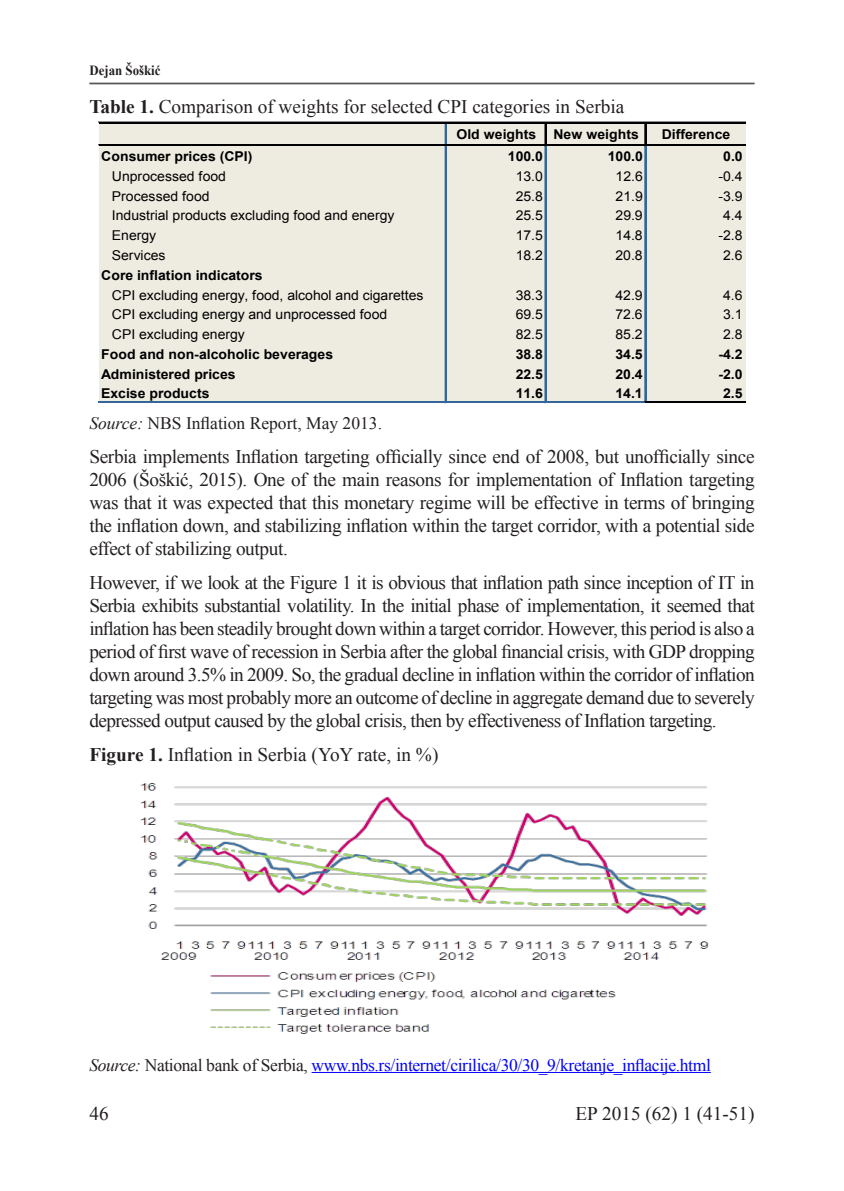
<style>
.page{position:relative;width:844px;height:1191px;background:#fff}
.page>*{position:absolute;margin:0;border:0;box-sizing:border-box;transform-origin:0 0}
.t1{font:19.25px/23.1px "Times New Roman";letter-spacing:-.02em;color:#231f20;text-align:justify}
.t2{font:19.25px "Times New Roman";color:#231f20}
.t3{font:17.5px "Times New Roman";letter-spacing:-.02em;color:#00f}
.t4{font:17.5px "Times New Roman";color:#231f20}
.t5{font:700 14px "Times New Roman";color:#231f20;scale:.92 1}
.t6{font:13.47px/19.8px "Arial";color:#000}
.t7{font:700 13.47px "Arial";color:#000}
.s1{font-weight:700}
.s2{font-style:italic}
.s3{font-style:italic;color:#231f20}
.s4{color:#231f20}
</style>
<div class="page">
<hr style="left:89px;top:83px;width:665px;height:1px;background:#57585a">
<hr style="left:311px;top:1072px;width:399px;height:1px;background:#00f">
<div style="left:99px;top:123px;width:646px;height:279px;background:#eeece1"></div>
<svg style="left:444px;top:123px;width:2px;height:21px"></svg>
<svg style="left:544px;top:123px;width:2px;height:21px"></svg>
<hr style="left:644px;top:123px;width:2px;height:23px;background:#000">
<hr style="left:99px;top:401px;width:545px;height:2px;background:#369">
<hr style="left:444px;top:146px;width:1px;height:257px;background:#369">
<hr style="left:445px;top:146px;width:1px;height:257px;background:#369">
<hr style="left:544px;top:146px;width:1px;height:257px;background:#369">
<hr style="left:545px;top:146px;width:1px;height:257px;background:#369">
<hr style="left:644px;top:146px;width:2px;height:255px;background:#369">
<hr style="left:99px;top:122px;width:646px;height:1px;background:#000">
<hr style="left:99px;top:144px;width:646px;height:1px;background:#000">
<hr style="left:99px;top:145px;width:646px;height:1px;background:#000">
<hr style="left:644px;top:401px;width:101px;height:2px;background:#000">
<img style="left:140px;top:783px;width:569px;height:251px">
<p class="t5" style="left:89px;top:60px;width:79px">Dejan Šoškić</p>
<p class="t2" style="left:89px;top:93px;width:536px"><span class="s1">Table 1.</span> Comparison of weights for selected CPI categories in Serbia</p>
<p class="t7" style="left:456px;top:125px;width:81px">Old weights</p>
<p class="t7" style="left:553px;top:125px;width:87px">New weights</p>
<p class="t7" style="left:661px;top:125px;width:70px">Difference</p>
<p class="t7" style="left:101px;top:148px;width:152px">Consumer prices (CPI)</p>
<p class="t7" style="left:508px;top:148px;width:36px">100.0</p>
<p class="t7" style="left:607px;top:148px;width:36px">100.0</p>
<p class="t7" style="left:723px;top:148px;width:21px">0.0</p>
<p class="t6" style="left:112px;top:166px;width:115px">Unprocessed food</p>
<p class="t6" style="left:515px;top:166px;width:29px">13.0</p>
<p class="t6" style="left:615px;top:166px;width:29px">12.6</p>
<p class="t6" style="left:718px;top:166px;width:26px">-0.4</p>
<p class="t6" style="left:112px;top:186px;width:99px">Processed food</p>
<p class="t6" style="left:515px;top:186px;width:29px">25.8</p>
<p class="t6" style="left:615px;top:186px;width:29px">21.9</p>
<p class="t6" style="left:718px;top:186px;width:26px">-3.9</p>
<p class="t6" style="left:112px;top:206px;width:284px">Industrial products excluding food and energy</p>
<p class="t6" style="left:515px;top:206px;width:29px">25.5</p>
<p class="t6" style="left:615px;top:206px;width:29px">29.9</p>
<p class="t6" style="left:723px;top:206px;width:21px">4.4</p>
<p class="t6" style="left:112px;top:226px;width:46px">Energy</p>
<p class="t6" style="left:515px;top:226px;width:29px">17.5</p>
<p class="t6" style="left:615px;top:226px;width:29px">14.8</p>
<p class="t6" style="left:718px;top:226px;width:26px">-2.8</p>
<p class="t6" style="left:112px;top:245px;width:55px">Services</p>
<p class="t6" style="left:515px;top:245px;width:29px">18.2</p>
<p class="t6" style="left:615px;top:245px;width:29px">20.8</p>
<p class="t6" style="left:723px;top:245px;width:21px">2.6</p>
<p class="t6" style="left:112px;top:265px;width:313px;text-indent:-11px"><span class="s1">Core inflation indicators<br></span>CPI excluding energy, food, alcohol and cigarettes</p>
<p class="t6" style="left:515px;top:285px;width:29px">38.3</p>
<p class="t6" style="left:615px;top:285px;width:29px">42.9</p>
<p class="t6" style="left:723px;top:285px;width:21px">4.6</p>
<p class="t6" style="left:112px;top:305px;width:277px">CPI excluding energy and unprocessed food</p>
<p class="t6" style="left:515px;top:305px;width:29px">69.5</p>
<p class="t6" style="left:615px;top:305px;width:29px">72.6</p>
<p class="t6" style="left:723px;top:305px;width:21px">3.1</p>
<p class="t6" style="left:112px;top:324px;width:134px">CPI excluding energy</p>
<p class="t6" style="left:515px;top:324px;width:29px">82.5</p>
<p class="t6" style="left:615px;top:324px;width:29px">85.2</p>
<p class="t6" style="left:723px;top:324px;width:21px">2.8</p>
<p class="t7" style="left:101px;top:345px;width:233px">Food and non-alcoholic beverages</p>
<p class="t7" style="left:515px;top:345px;width:29px">38.8</p>
<p class="t7" style="left:615px;top:345px;width:29px">34.5</p>
<p class="t7" style="left:718px;top:345px;width:26px">-4.2</p>
<p class="t7" style="left:101px;top:365px;width:136px">Administered prices</p>
<p class="t7" style="left:515px;top:365px;width:29px">22.5</p>
<p class="t7" style="left:615px;top:365px;width:29px">20.4</p>
<p class="t7" style="left:718px;top:365px;width:26px">-2.0</p>
<p class="t7" style="left:101px;top:385px;width:110px">Excise products</p>
<p class="t7" style="left:515px;top:385px;width:29px">11.6</p>
<p class="t7" style="left:615px;top:385px;width:29px">14.1</p>
<p class="t7" style="left:723px;top:385px;width:21px">2.5</p>
<p class="t4" style="left:89px;top:411px;width:294px"><span class="s2">Source:</span> NBS Inflation Report, May 2013.</p>
<p class="t1" style="left:89px;top:444px;width:666px">Serbia implements Inflation targeting officially since end of 2008, but unofficially since 2006 (Šoškić, 2015). One of the main reasons for implementation of Inflation targeting was that it was expected that this monetary regime will be effective in terms of bringing the inflation down, and stabilizing inflation within the target corridor, with a potential side effect of stabilizing output.</p>
<p class="t1" style="left:89px;top:570px;width:666px">However, if we look at the Figure 1 it is obvious that inflation path since inception of IT in Serbia exhibits substantial volatility. In the initial phase of implementation, it seemed that inflation has been steadily brought down within a target corridor. However, this period is also a period of first wave of recession in Serbia after the global financial crisis, with GDP dropping down around 3.5% in 2009. So, the gradual decline in inflation within the corridor of inflation targeting was most probably more an outcome of decline in aggregate demand due to severely depressed output caused by the global crisis, then by effectiveness of Inflation targeting.</p>
<p class="t2" style="left:89px;top:741px;width:350px"><span class="s1">Figure 1.</span> Inflation in Serbia (YoY rate, in %)</p>
<p class="t3" style="left:89px;top:1053px;width:623px"><span class="s3">Source:</span> <span class="s4">National bank of Serbia,</span> www.nbs.rs/internet/cirilica/30/30_9/kretanje_inflacije.html</p>
<p class="t1" style="left:90px;top:1102px;width:21px">46</p>
<p class="t2" style="left:575px;top:1101px;width:180px">EP 2015 (62) 1 (41-51)</p>
</div>
